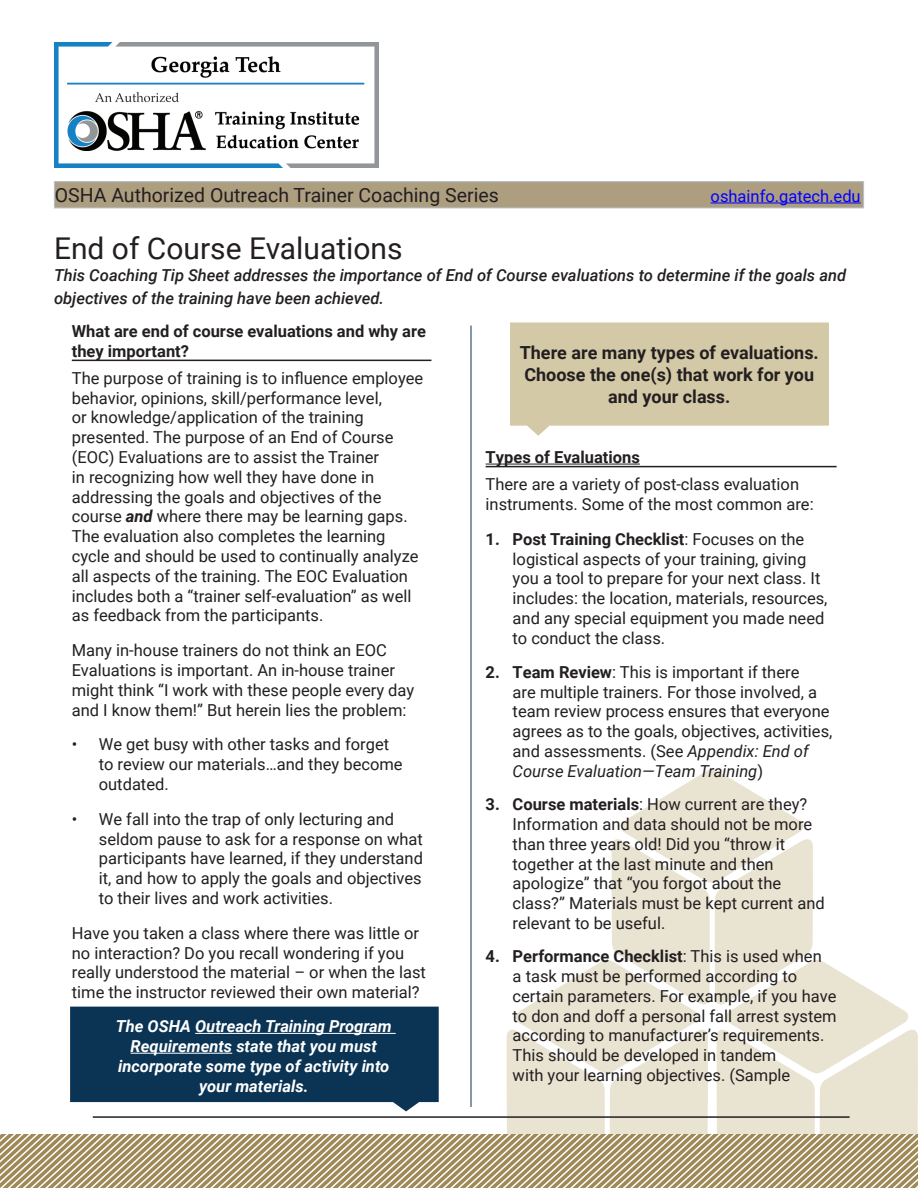
<style>
.page{position:relative;width:918px;height:1188px;background:#fff}
.page>*{position:absolute;margin:0;border:0;box-sizing:border-box;transform-origin:0 0}
.body_text{font:30px "Roboto";color:#231f20}
.t1{font:19.5px "Roboto";color:#231f20}
.t2{font:700 18px/21.6px "Roboto";color:#231f20;text-align:center}
.Body_Text{font:16.5px/19.8px "Roboto";color:#231f20}
.body_text-2{font:italic 500 16.5px/22.5px "Roboto";color:#231f20}
.t3{font:italic 700 16.5px/19.8px "Roboto";color:#fff;text-align:center}
.SMALL_HEADING{font:700 16.5px/19.8px "Roboto";color:#231f20}
.t4{font:16.5px "Roboto";color:#00f}
.s1{font-weight:700;font-style:italic}
.s2{font-weight:700}
.s3{font-style:italic}
</style>
<div class="page">
<svg style="left:506px;top:770px;width:412px;height:364px"></svg>
<div style="left:54px;top:182px;width:810px;height:26px;background:#ad9e80"></div>
<hr style="left:711px;top:203px;width:150px;height:1px;background:#00f">
<div style="left:54px;top:181px;width:810px;height:27px;border:1px solid #b6c6d6"></div>
<hr style="left:486px;top:466px;width:351px;height:1px;background:#231f20">
<hr style="left:486px;top:464px;width:154px;height:1px;background:#231f20">
<hr style="left:471px;top:326px;width:1px;height:781px;background:#0a3354">
<img style="left:54px;top:42px;width:324px;height:125px">
<svg style="left:0;top:1134px;width:918px;height:54px;background:#bbab88"></svg>
<hr style="left:72px;top:360px;width:359px;height:1px;background:#231f20">
<hr style="left:93px;top:1116px;width:757px;height:2px;background:#231f20">
<svg style="left:70px;top:1007px;width:369px;height:104px;background:#1e4462"></svg>
<hr style="left:195px;top:1033px;width:201px;height:1px;background:#fff">
<hr style="left:131px;top:1053px;width:101px;height:1px;background:#fff">
<svg style="left:510px;top:323px;width:319px;height:113px;background:#d7cdad"></svg>
<p class="t1" style="left:55px;top:181px;width:446px">OSHA Authorized Outreach Trainer Coaching Series</p>
<p class="t4" style="left:711px;top:184px;width:152px">oshainfo.gatech.edu</p>
<p class="body_text" style="left:54px;top:227px;width:350px">End of Course Evaluations</p>
<p class="body_text-2" style="left:54px;top:263px;width:794px">This Coaching Tip Sheet addresses the importance of End of Course evaluations to determine if the goals and objectives of the training have been achieved.</p>
<p class="SMALL_HEADING" style="left:72px;top:320px;width:356px">What are end of course evaluations and why are they important?</p>
<p class="Body_Text" style="left:72px;top:368px;width:353px">The purpose of training is to influence employee behavior, opinions, skill/performance level,<br>or knowledge/application of the training presented. The purpose of an End of Course (EOC) Evaluations are to assist the Trainer<br>in recognizing how well they have done in addressing the goals and objectives of the course <span class="s1">and</span> where there may be learning gaps.<br>The evaluation also completes the learning cycle and should be used to continually analyze all aspects of the training. The EOC Evaluation includes both a “trainer self-evaluation” as well as feedback from the participants.</p>
<p class="Body_Text" style="left:72px;top:640px;width:344px">Many in-house trainers do not think an EOC Evaluations is important. An in-house trainer might think “I work with these people every day and I know them!” But herein lies the problem:</p>
<p class="Body_Text" style="left:99px;top:734px;width:305px;text-indent:-27px">• We get busy with other tasks and forget to review our materials…and they become outdated.</p>
<p class="Body_Text" style="left:99px;top:809px;width:326px;text-indent:-27px">• We fall into the trap of only lecturing and seldom pause to ask for a response on what participants have learned, if they understand it, and how to apply the goals and objectives to their lives and work activities.</p>
<p class="Body_Text" style="left:72px;top:923px;width:356px">Have you taken a class where there was little or no interaction? Do you recall wondering if you really understood the material – or when the last time the instructor reviewed their own material?</p>
<p class="t3" style="left:116px;top:1016px;width:277px">The OSHA Outreach Training Program<br>Requirements state that you must incorporate some type of activity into your materials.</p>
<p class="t2" style="left:520px;top:342px;width:301px">There are many types of evaluations.<br>Choose the one(s) that work for you and your class.</p>
<p class="SMALL_HEADING" style="left:486px;top:446px;width:156px">Types of Evaluations</p>
<p class="Body_Text" style="left:486px;top:474px;width:330px">There are a variety of post-class evaluation instruments. Some of the most common are:</p>
<p class="Body_Text" style="left:513px;top:528px;width:316px;text-indent:-27px"><span class="s2">1. Post Training Checklist</span>: Focuses on the logistical aspects of your training, giving you a tool to prepare for your next class. It includes: the location, materials, resources, and any special equipment you made need to conduct the class.</p>
<p class="Body_Text" style="left:513px;top:661px;width:321px;text-indent:-27px"><span class="s2">2. Team Review</span>: This is important if there<br>are multiple trainers. For those involved, a team review process ensures that everyone agrees as to the goals, objectives, activities, and assessments. (See <span class="s3">Appendix: End of Course Evaluation—Team Training</span>)</p>
<p class="Body_Text" style="left:513px;top:794px;width:314px;text-indent:-27px"><span class="s2">3. Course materials</span>: How current are they?<br>Information and data should not be more than three years old! Did you “throw it together at the last minute and then apologize” that “you forgot about the class?” Materials must be kept current and relevant to be useful.</p>
<p class="Body_Text" style="left:513px;top:946px;width:326px;text-indent:-27px"><span class="s2">4. Performance Checklist</span>: This is used when<br>a task must be performed according to certain parameters. For example, if you have to don and doff a personal fall arrest system according to manufacturer’s requirements.<br>This should be developed in tandem<br>with your learning objectives. (Sample</p>
</div>
